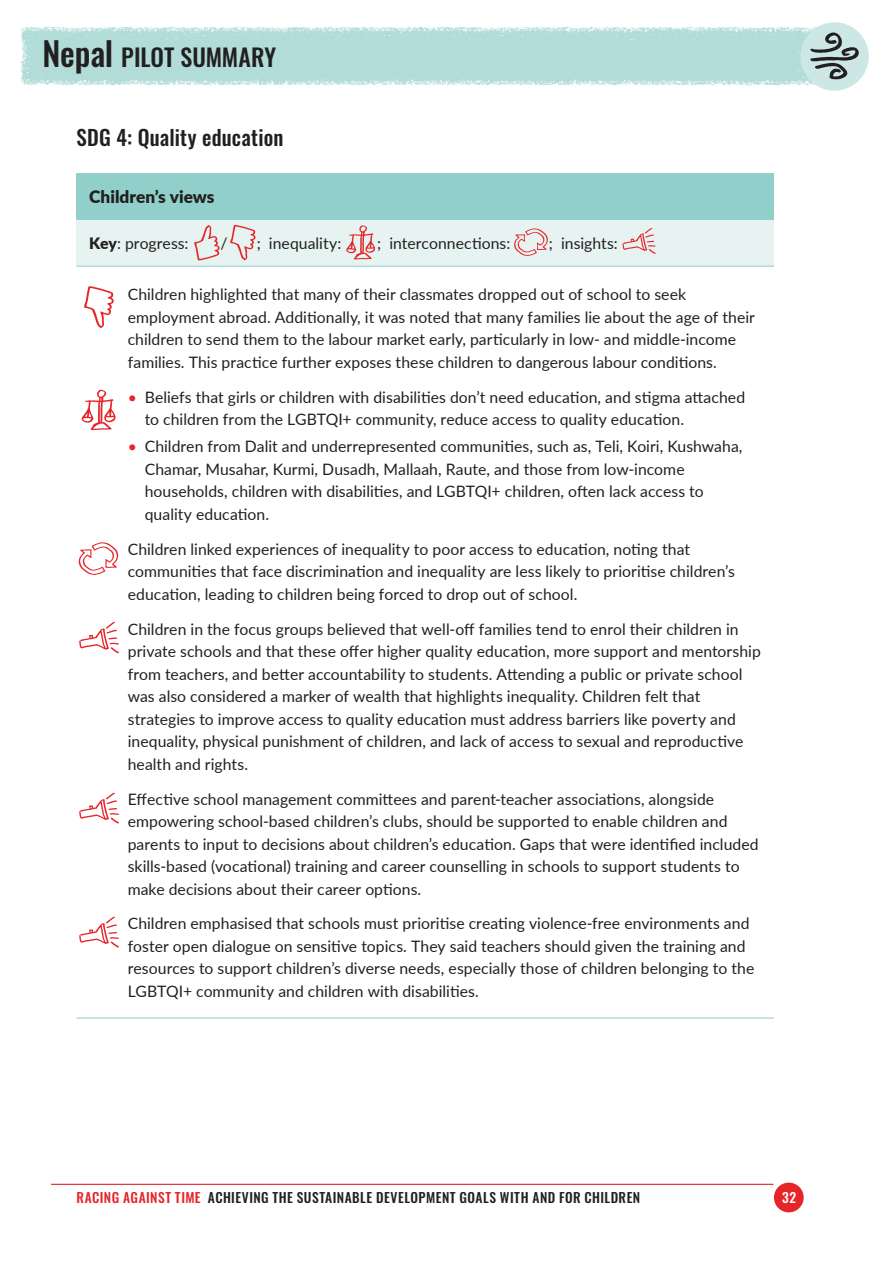
<style>
.page{position:relative;width:893px;height:1263px;background:#fff}
.page>*{position:absolute;margin:0;border:0;box-sizing:border-box;transform-origin:0 0}
.t1{font:500 24px "Oswald";letter-spacing:.005em;color:#221f20}
.t2{font:500 21px "Oswald";letter-spacing:.01em;color:#221f20}
.t3{font:900 17.25px "Lato";color:#221f20}
.t4{font:15.75px/22.5px "Lato";letter-spacing:.005em;color:#221f20}
.t5{font:500 13.5px "Oswald";letter-spacing:.035em;color:#221f20}
.t6{font:500 13.5px "Oswald";color:#fff}
.s1{font-size:33px}
.s2{font-weight:900}
.s3{color:#e52529}
</style>
<div class="page">
<div style="left:774px;top:1182px;width:30px;height:30px;background:#e52529;border-radius:50%"></div>
<hr style="left:51px;top:1184px;width:722px;height:1px;background:#e52529">
<div style="left:77px;top:173px;width:697px;height:46px;background:#90cfca"></div>
<div style="left:77px;top:219px;width:697px;height:47px;background:#e6f3f1"></div>
<hr style="left:77px;top:219px;width:51px;height:1px;background:#90cfca">
<hr style="left:128px;top:219px;width:646px;height:1px;background:#90cfca">
<hr style="left:77px;top:266px;width:51px;height:1px;background:#90cfca">
<hr style="left:128px;top:266px;width:646px;height:1px;background:#90cfca">
<hr style="left:77px;top:1017px;width:51px;height:1px;background:#90cfca">
<hr style="left:128px;top:1017px;width:646px;height:1px;background:#90cfca">
<img style="left:194px;top:225px;width:26px;height:36px">
<img style="left:230px;top:224px;width:26px;height:37px">
<img style="left:346px;top:225px;width:30px;height:35px">
<img style="left:514px;top:228px;width:34px;height:28px">
<img style="left:622px;top:227px;width:34px;height:27px">
<img style="left:20px;top:25px;width:786px;height:29px">
<img style="left:20px;top:54px;width:794px;height:32px">
<div style="left:42px;top:40px;width:752px;height:38px;background:#b1dcd8"></div>
<div style="left:800px;top:22px;width:69px;height:69px;background:#cce7e4;border-radius:50%"></div>
<img style="left:806px;top:24px;width:57px;height:60px">
<img style="left:84px;top:286px;width:30px;height:42px">
<img style="left:81px;top:389px;width:35px;height:41px">
<img style="left:79px;top:621px;width:40px;height:33px">
<img style="left:78px;top:542px;width:41px;height:33px">
<img style="left:79px;top:792px;width:40px;height:32px">
<img style="left:79px;top:916px;width:40px;height:32px">
<h1 class="t1" style="left:43px;top:35px;width:235px"><span class="s1">Nepal</span> PILOT SUMMARY</h1>
<h2 class="t2" style="left:77px;top:119px;width:208px">SDG 4: Quality education</h2>
<p class="t3" style="left:89px;top:184px;width:127px">Children’s views</p>
<p class="t4" style="left:89px;top:232px;width:101px"><span class="s2">Key</span>: progress:</p>
<p class="t4" style="left:221px;top:232px;width:9px">/</p>
<p class="t4" style="left:257px;top:232px;width:86px">; inequality:</p>
<p class="t4" style="left:377px;top:232px;width:135px">; interconnections:</p>
<p class="t4" style="left:549px;top:232px;width:70px">; insights:</p>
<p class="t4" style="left:128px;top:282px;width:629px">Children highlighted that many of their classmates dropped out of school to seek employment abroad. Additionally, it was noted that many families lie about the age of their children to send them to the labour market early, particularly in low- and middle-income families. This practice further exposes these children to dangerous labour conditions.</p>
<p class="t4" style="left:145px;top:385px;width:602px;text-indent:-17px"><span class="s3">•</span> Beliefs that girls or children with disabilities don’t need education, and stigma attached to children from the LGBTQI+ community, reduce access to quality education.</p>
<p class="t4" style="left:145px;top:435px;width:599px;text-indent:-17px"><span class="s3">•</span> Children from Dalit and underrepresented communities, such as, Teli, Koiri, Kushwaha, Chamar, Musahar, Kurmi, Dusadh, Mallaah, Raute, and those from low-income households, children with disabilities, and LGBTQI+ children, often lack access to quality education.</p>
<p class="t4" style="left:128px;top:537px;width:609px">Children linked experiences of inequality to poor access to education, noting that communities that face discrimination and inequality are less likely to prioritise children’s education, leading to children being forced to drop out of school.</p>
<p class="t4" style="left:128px;top:617px;width:635px">Children in the focus groups believed that well-off families tend to enrol their children in private schools and that these offer higher quality education, more support and mentorship from teachers, and better accountability to students. Attending a public or private school was also considered a marker of wealth that highlights inequality. Children felt that strategies to improve access to quality education must address barriers like poverty and inequality, physical punishment of children, and lack of access to sexual and reproductive health and rights.</p>
<p class="t4" style="left:128px;top:787px;width:632px">Effective school management committees and parent-teacher associations, alongside empowering school-based children’s clubs, should be supported to enable children and parents to input to decisions about children’s education. Gaps that were identified included skills-based (vocational) training and career counselling in schools to support students to make decisions about their career options.</p>
<p class="t4" style="left:128px;top:912px;width:628px">Children emphasised that schools must prioritise creating violence-free environments and foster open dialogue on sensitive topics. They said teachers should given the training and resources to support children’s diverse needs, especially those of children belonging to the LGBTQI+ community and children with disabilities.</p>
<p class="t5" style="left:77px;top:1185px;width:565px"><span class="s3">RACING AGAINST TIME</span> ACHIEVING THE SUSTAINABLE DEVELOPMENT GOALS WITH AND FOR CHILDREN</p>
<p class="t6" style="left:782px;top:1185px;width:15px">32</p>
</div>
